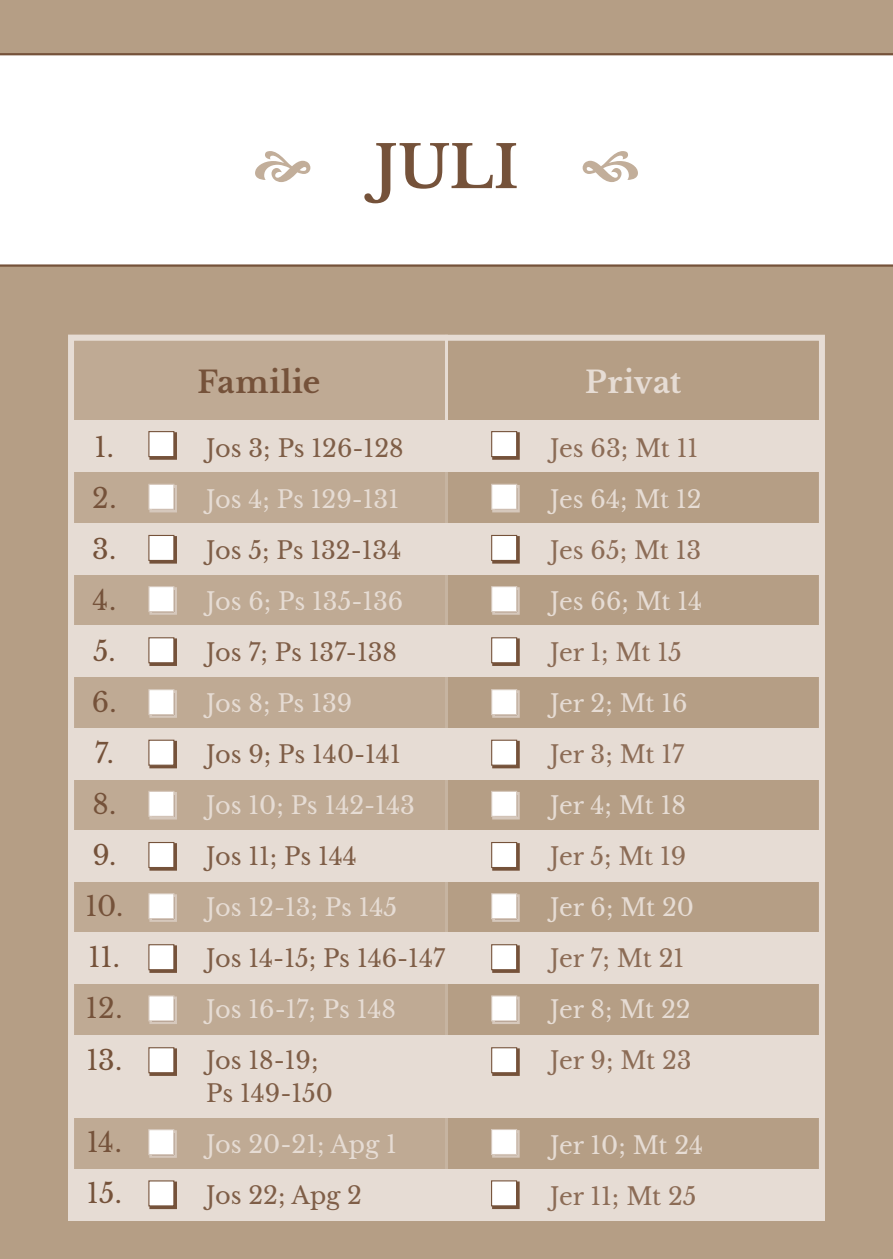
<style>
.page{position:relative;width:893px;height:1259px;background:#b59e85}
.page>*{position:absolute;margin:0;border:0;box-sizing:border-box;transform-origin:0 0}
.t1{font:700 58.5px "Libre Baskerville";color:#75523a}
.t2{font:700 30px "Libre Baskerville";letter-spacing:.02em;color:#75523a}
.t3{font:700 30px "Libre Baskerville";letter-spacing:.01em;color:#e6dcd4}
.t4{font:27px/51px "Libre Baskerville";letter-spacing:-.005em;color:#75523a;text-align:center}
.t5{font:24px "Libre Baskerville";color:#e6dcd4}
.t6{font:24px/33px "Libre Baskerville";color:#7f5e47}
.t7{font:24px "Libre Baskerville";color:#8c6c56}
</style>
<div class="page">
<div style="left:0;top:53px;width:893px;height:214px;background:#fff"></div>
<div style="left:68px;top:335px;width:377px;height:856px;background:#bfaa94"></div>
<div style="left:68px;top:420px;width:757px;height:52px;background:#e6dcd4"></div>
<div style="left:68px;top:625px;width:757px;height:51px;background:#e6dcd4"></div>
<div style="left:68px;top:523px;width:757px;height:51px;background:#e6dcd4"></div>
<div style="left:68px;top:728px;width:757px;height:51px;background:#e6dcd4"></div>
<div style="left:68px;top:830px;width:757px;height:51px;background:#e6dcd4"></div>
<div style="left:68px;top:932px;width:757px;height:51px;background:#e6dcd4"></div>
<div style="left:68px;top:1035px;width:757px;height:82px;background:#e6dcd4"></div>
<div style="left:68px;top:1169px;width:757px;height:51px;background:#e6dcd4"></div>
<svg style="left:149px;top:432px;width:28px;height:28px"></svg>
<div style="left:148px;top:431px;width:26px;height:26px;background:#fff;border:1px solid #75523a"></div>
<svg style="left:149px;top:690px;width:28px;height:28px"></svg>
<div style="left:148px;top:689px;width:26px;height:26px;background:#fff;border:1px solid #d6c8bc"></div>
<svg style="left:149px;top:485px;width:28px;height:27px"></svg>
<div style="left:148px;top:484px;width:26px;height:26px;background:#fff;border:1px solid #d6c8bc"></div>
<div style="left:149px;top:741px;width:28px;height:27px;background:#75523a"></div>
<div style="left:148px;top:739px;width:26px;height:26px;background:#fff;border:1px solid #75523a"></div>
<svg style="left:149px;top:1130px;width:28px;height:27px"></svg>
<div style="left:148px;top:1129px;width:26px;height:26px;background:#fff;border:1px solid #d6c8bc"></div>
<div style="left:149px;top:536px;width:28px;height:27px;background:#75523a"></div>
<div style="left:148px;top:535px;width:26px;height:26px;background:#fff;border:1px solid #75523a"></div>
<svg style="left:149px;top:792px;width:28px;height:27px"></svg>
<div style="left:148px;top:791px;width:26px;height:26px;background:#fff;border:1px solid #d6c8bc"></div>
<div style="left:149px;top:1181px;width:28px;height:28px;background:#75523a"></div>
<div style="left:148px;top:1180px;width:26px;height:26px;background:#fff;border:1px solid #75523a"></div>
<svg style="left:149px;top:587px;width:28px;height:28px"></svg>
<div style="left:148px;top:586px;width:26px;height:26px;background:#fff;border:1px solid #d6c8bc"></div>
<svg style="left:149px;top:945px;width:28px;height:28px"></svg>
<div style="left:148px;top:944px;width:26px;height:26px;background:#fff;border:1px solid #75523a"></div>
<div style="left:149px;top:843px;width:28px;height:27px;background:#75523a"></div>
<div style="left:148px;top:842px;width:26px;height:26px;background:#fff;border:1px solid #75523a"></div>
<div style="left:149px;top:638px;width:28px;height:28px;background:#75523a"></div>
<div style="left:148px;top:637px;width:26px;height:26px;background:#fff;border:1px solid #75523a"></div>
<svg style="left:149px;top:996px;width:28px;height:28px"></svg>
<div style="left:148px;top:995px;width:26px;height:26px;background:#fff;border:1px solid #d6c8bc"></div>
<svg style="left:149px;top:894px;width:28px;height:28px"></svg>
<div style="left:148px;top:893px;width:26px;height:26px;background:#fff;border:1px solid #d6c8bc"></div>
<svg style="left:492px;top:432px;width:28px;height:28px"></svg>
<div style="left:491px;top:431px;width:26px;height:26px;background:#fff;border:1px solid #75523a"></div>
<svg style="left:492px;top:690px;width:28px;height:28px"></svg>
<div style="left:491px;top:689px;width:26px;height:26px;background:#fff;border:1px solid #d6c8bc"></div>
<svg style="left:492px;top:1048px;width:28px;height:28px"></svg>
<div style="left:491px;top:1047px;width:26px;height:26px;background:#fff;border:1px solid #75523a"></div>
<svg style="left:492px;top:485px;width:28px;height:27px"></svg>
<div style="left:491px;top:484px;width:26px;height:26px;background:#fff;border:1px solid #d6c8bc"></div>
<svg style="left:492px;top:741px;width:28px;height:27px"></svg>
<div style="left:491px;top:739px;width:26px;height:26px;background:#fff;border:1px solid #75523a"></div>
<svg style="left:492px;top:1130px;width:28px;height:27px"></svg>
<div style="left:491px;top:1129px;width:26px;height:26px;background:#fff;border:1px solid #d6c8bc"></div>
<svg style="left:492px;top:536px;width:28px;height:27px"></svg>
<div style="left:491px;top:535px;width:26px;height:26px;background:#fff;border:1px solid #75523a"></div>
<svg style="left:492px;top:792px;width:28px;height:27px"></svg>
<div style="left:491px;top:791px;width:26px;height:26px;background:#fff;border:1px solid #d6c8bc"></div>
<svg style="left:492px;top:1181px;width:28px;height:28px"></svg>
<div style="left:491px;top:1180px;width:26px;height:26px;background:#fff;border:1px solid #75523a"></div>
<svg style="left:492px;top:587px;width:28px;height:28px"></svg>
<div style="left:491px;top:586px;width:26px;height:26px;background:#fff;border:1px solid #d6c8bc"></div>
<svg style="left:492px;top:945px;width:28px;height:28px"></svg>
<div style="left:491px;top:944px;width:26px;height:26px;background:#fff;border:1px solid #75523a"></div>
<svg style="left:492px;top:843px;width:28px;height:27px"></svg>
<div style="left:491px;top:842px;width:26px;height:26px;background:#fff;border:1px solid #75523a"></div>
<svg style="left:492px;top:638px;width:28px;height:28px"></svg>
<div style="left:491px;top:637px;width:26px;height:26px;background:#fff;border:1px solid #75523a"></div>
<svg style="left:492px;top:996px;width:28px;height:28px"></svg>
<div style="left:491px;top:995px;width:26px;height:26px;background:#fff;border:1px solid #d6c8bc"></div>
<svg style="left:492px;top:894px;width:28px;height:28px"></svg>
<div style="left:491px;top:893px;width:26px;height:26px;background:#fff;border:1px solid #d6c8bc"></div>
<div style="left:68px;top:335px;width:757px;height:885px;border:6px solid #e6dcd4"></div>
<hr style="left:445px;top:335px;width:3px;height:86px;background:#e6dcd4">
<hr style="left:445px;top:421px;width:3px;height:799px;background:#e6dcd4">
<div style="left:149px;top:1048px;width:28px;height:28px;background:#75523a"></div>
<div style="left:148px;top:1047px;width:26px;height:26px;background:#fff;border:1px solid #75523a"></div>
<div style="left:255px;top:151px;width:55px;height:31px;background:#fff"></div>
<div style="left:583px;top:151px;width:55px;height:31px;background:#fff"></div>
<p class="t4" style="left:85px;top:422px;width:39px">1.<br>2.<br>3.<br>4.<br>5.<br>6.<br>7.<br>8.<br>9.<br>10.<br>11.<br>12.<br>13.</p>
<p class="t4" style="left:87px;top:1117px;width:37px;text-align:left">14.<br>15.</p>
<h1 class="t1" style="left:374px;top:131px;width:146px">JULI</h1>
<p class="t2" style="left:198px;top:364px;width:124px">Familie</p>
<p class="t3" style="left:585px;top:364px;width:98px">Privat</p>
<p class="t6" style="left:206px;top:431px;width:199px">Jos 3; Ps 126-128</p>
<p class="t5" style="left:206px;top:484px;width:194px">Jos 4; Ps 129-131</p>
<p class="t6" style="left:206px;top:533px;width:197px">Jos 5; Ps 132-134</p>
<p class="t5" style="left:206px;top:586px;width:199px">Jos 6; Ps 135-136</p>
<p class="t6" style="left:206px;top:635px;width:192px">Jos 7; Ps 137-138</p>
<p class="t5" style="left:206px;top:688px;width:148px">Jos 8; Ps 139</p>
<p class="t6" style="left:206px;top:737px;width:196px">Jos 9; Ps 140-141</p>
<p class="t5" style="left:206px;top:790px;width:210px">Jos 10; Ps 142-143</p>
<p class="t6" style="left:206px;top:839px;width:152px">Jos 11; Ps 144</p>
<p class="t5" style="left:206px;top:892px;width:193px">Jos 12-13; Ps 145</p>
<p class="t6" style="left:206px;top:941px;width:240px">Jos 14-15; Ps 146-147</p>
<p class="t5" style="left:206px;top:994px;width:191px">Jos 16-17; Ps 148</p>
<p class="t6" style="left:206px;top:1043px;width:128px">Jos 18-19;<br>Ps 149-150</p>
<p class="t5" style="left:206px;top:1129px;width:192px">Jos 20-21; Apg 1</p>
<p class="t6" style="left:206px;top:1178px;width:157px">Jos 22; Apg 2</p>
<p class="t7" style="left:550px;top:433px;width:150px">Jes 63; Mt 11</p>
<p class="t5" style="left:550px;top:484px;width:153px">Jes 64; Mt 12</p>
<p class="t7" style="left:550px;top:535px;width:153px">Jes 65; Mt 13</p>
<p class="t5" style="left:550px;top:586px;width:154px">Jes 66; Mt 14</p>
<p class="t7" style="left:550px;top:637px;width:133px">Jer 1; Mt 15</p>
<p class="t5" style="left:550px;top:688px;width:139px">Jer 2; Mt 16</p>
<p class="t7" style="left:550px;top:739px;width:135px">Jer 3; Mt 17</p>
<p class="t5" style="left:550px;top:790px;width:137px">Jer 4; Mt 18</p>
<p class="t7" style="left:550px;top:841px;width:138px">Jer 5; Mt 19</p>
<p class="t5" style="left:550px;top:892px;width:145px">Jer 6; Mt 20</p>
<p class="t7" style="left:550px;top:943px;width:135px">Jer 7; Mt 21</p>
<p class="t5" style="left:550px;top:994px;width:142px">Jer 8; Mt 22</p>
<p class="t7" style="left:550px;top:1045px;width:143px">Jer 9; Mt 23</p>
<p class="t5" style="left:550px;top:1130px;width:155px">Jer 10; Mt 24</p>
<p class="t7" style="left:550px;top:1181px;width:148px">Jer 11; Mt 25</p>
</div>
